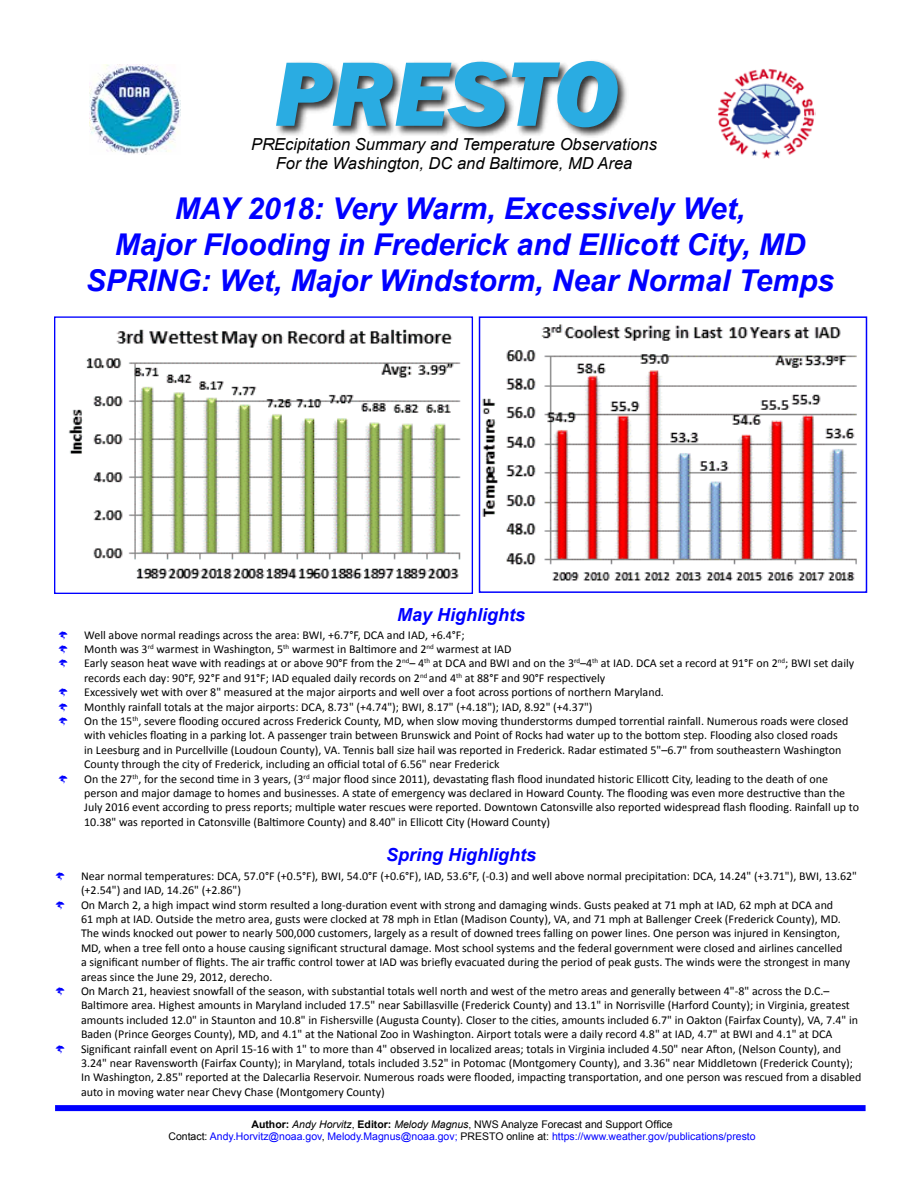
<style>
.page{position:relative;width:918px;height:1188px;background:#fff}
.page>*{position:absolute;margin:0;border:0;box-sizing:border-box;transform-origin:0 0}
.t1{font:italic 800 94.65px "Franklin Gothic";color:#2aace2}
.t2{font:italic 700 30px/36px "Arial";color:#00f;text-align:center}
.t3{font:italic 700 18px "Arial";color:#00f}
.t4{font:italic 16.5px/19.8px "Arial";color:#000;text-align:center}
.t5{font:12px/14.4px "Calibri";color:#000}
.t6{font:10.5px/12.6px "Arial";color:#00f;text-align:center}
.s1{font-weight:700;color:#000}
.s2{font-style:italic;color:#000}
.s3{color:#000}
</style>
<div class="page">
<div style="left:55px;top:1105px;width:811px;height:6px;background:#00f"></div>
<img style="left:90px;top:65px;width:91px;height:89px">
<img style="left:718px;top:68px;width:97px;height:91px">
<img style="left:277px;top:60px;width:350px;height:77px">
<img style="left:68px;top:329px;width:393px;height:250px">
<div style="left:54px;top:316px;width:419px;height:278px;border:1px solid #00f"></div>
<img style="left:482px;top:324px;width:375px;height:257px">
<div style="left:479px;top:316px;width:388px;height:277px;border:2px solid #00f"></div>
<h1 class="t1" style="left:274px;top:32px;width:346px">PRESTO</h1>
<h3 class="t4" style="left:251px;top:134px;width:407px">PREcipitation Summary and Temperature Observations<br>For the Washington, DC and Baltimore, MD Area</h3>
<h2 class="t2" style="left:86px;top:192px;width:750px">MAY 2018: Very Warm, Excessively Wet,<br>Major Flooding in Frederick and Ellicott City, MD<br>SPRING: Wet, Major Windstorm, Near Normal Temps</h2>
<h3 class="t3" style="left:397px;top:603px;width:130px">May Highlights</h3>
<p class="t5" style="left:84px;top:627px;width:776px">Well above normal readings across the area: BWI, +6.7°F, DCA and IAD, +6.4°F;<br>Month was 3<sup>rd</sup> warmest in Washington, 5<sup>th</sup> warmest in Baltimore and 2<sup>nd</sup> warmest at IAD<br>Early season heat wave with readings at or above 90°F from the 2<sup>nd</sup>– 4<sup>th</sup> at DCA and BWI and on the 3<sup>rd</sup>–4<sup>th</sup> at IAD. DCA set a record at 91°F on 2<sup>nd</sup>; BWI set daily records each day: 90°F, 92°F and 91°F; IAD equaled daily records on 2<sup>nd</sup> and 4<sup>th</sup> at 88°F and 90°F respectively<br>Excessively wet with over 8" measured at the major airports and well over a foot across portions of northern Maryland.<br>Monthly rainfall totals at the major airports: DCA, 8.73" (+4.74"); BWI, 8.17" (+4.18"); IAD, 8.92" (+4.37")<br>On the 15<sup>th</sup>, severe flooding occured across Frederick County, MD, when slow moving thunderstorms dumped torrential rainfall. Numerous roads were closed with vehicles floating in a parking lot. A passenger train between Brunswick and Point of Rocks had water up to the bottom step. Flooding also closed roads<br>in Leesburg and in Purcellville (Loudoun County), VA. Tennis ball size hail was reported in Frederick. Radar estimated 5"–6.7" from southeastern Washington County through the city of Frederick, including an official total of 6.56" near Frederick<br>On the 27<sup>th</sup>, for the second time in 3 years, (3<sup>rd</sup> major flood since 2011), devastating flash flood inundated historic Ellicott City, leading to the death of one person and major damage to homes and businesses. A state of emergency was declared in Howard County. The flooding was even more destructive than the July 2016 event according to press reports; multiple water rescues were reported. Downtown Catonsville also reported widespread flash flooding. Rainfall up to 10.38" was reported in Catonsville (Baltimore County) and 8.40" in Ellicott City (Howard County)</p>
<h3 class="t3" style="left:386px;top:842px;width:152px">Spring Highlights</h3>
<p class="t5" style="left:81px;top:869px;width:782px">Near normal temperatures: DCA, 57.0°F (+0.5°F), BWI, 54.0°F (+0.6°F), IAD, 53.6°F, (-0.3) and well above normal precipitation: DCA, 14.24" (+3.71"), BWI, 13.62" (+2.54") and IAD, 14.26" (+2.86")<br>On March 2, a high impact wind storm resulted a long-duration event with strong and damaging winds. Gusts peaked at 71 mph at IAD, 62 mph at DCA and<br>61 mph at IAD. Outside the metro area, gusts were clocked at 78 mph in Etlan (Madison County), VA, and 71 mph at Ballenger Creek (Frederick County), MD.<br>The winds knocked out power to nearly 500,000 customers, largely as a result of downed trees falling on power lines. One person was injured in Kensington, MD, when a tree fell onto a house causing significant structural damage. Most school systems and the federal government were closed and airlines cancelled<br>a significant number of flights. The air traffic control tower at IAD was briefly evacuated during the period of peak gusts. The winds were the strongest in many areas since the June 29, 2012, derecho.<br>On March 21, heaviest snowfall of the season, with substantial totals well north and west of the metro areas and generally between 4"-8" across the D.C.– Baltimore area. Highest amounts in Maryland included 17.5" near Sabillasville (Frederick County) and 13.1" in Norrisville (Harford County); in Virginia, greatest amounts included 12.0" in Staunton and 10.8" in Fishersville (Augusta County). Closer to the cities, amounts included 6.7" in Oakton (Fairfax County), VA, 7.4" in Baden (Prince Georges County), MD, and 4.1" at the National Zoo in Washington. Airport totals were a daily record 4.8" at IAD, 4.7" at BWI and 4.1" at DCA Significant rainfall event on April 15-16 with 1" to more than 4" observed in localized areas; totals in Virginia included 4.50" near Afton, (Nelson County), and 3.24" near Ravensworth (Fairfax County); in Maryland, totals included 3.52" in Potomac (Montgomery County), and 3.36" near Middletown (Frederick County); In Washington, 2.85" reported at the Dalecarlia Reservoir. Numerous roads were flooded, impacting transportation, and one person was rescued from a disabled auto in moving water near Chevy Chase (Montgomery County)</p>
<p class="t6" style="left:168px;top:1118px;width:589px"><span class="s1">Author:</span> <span class="s2">Andy Horvitz</span><span class="s3">,</span> <span class="s1">Editor:</span> <span class="s2">Melody Magnus</span><span class="s3">, NWS Analyze Forecast and Support Office<br>Contact:</span> Andy.Horvitz@noaa.gov<span class="s3">,</span> Melody.Magnus@noaa.gov; <span class="s3">PRESTO online at:</span> https://www.weather.gov/publications/presto</p>
</div>
